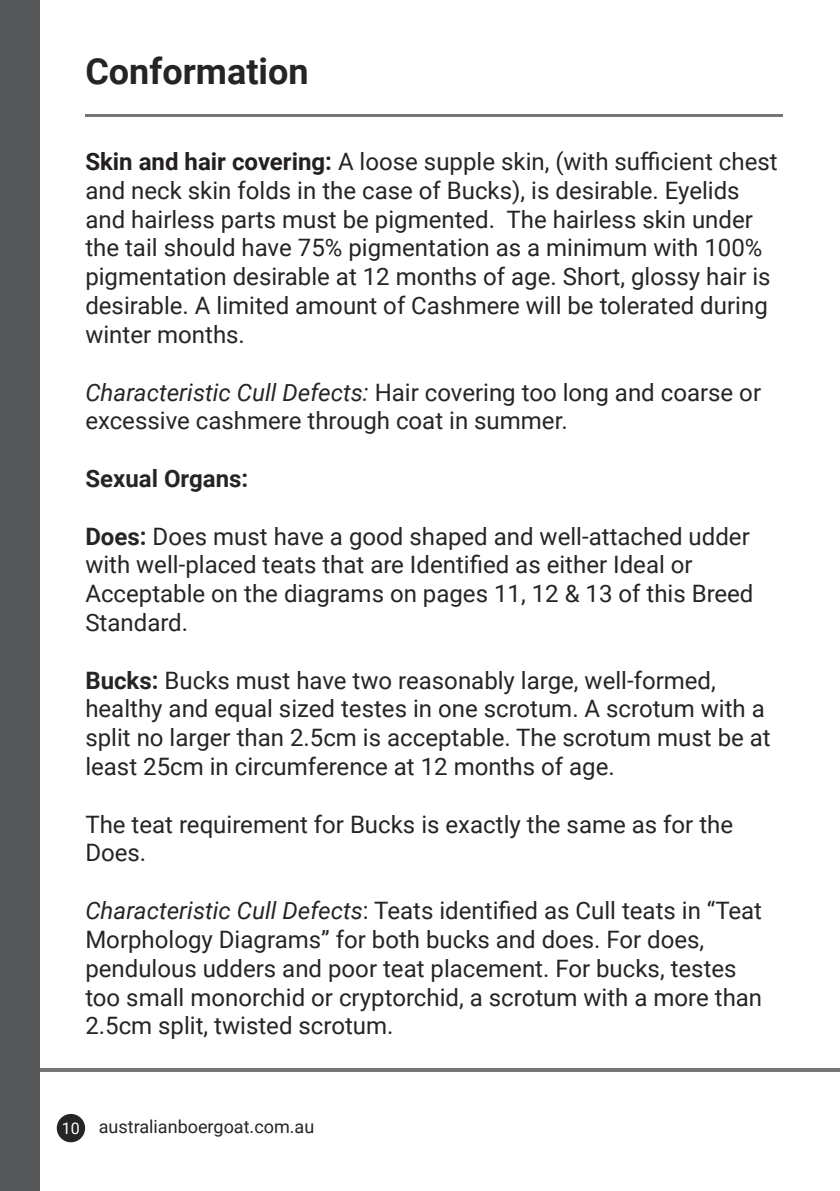
<style>
.page{position:relative;width:840px;height:1191px;background:#fff}
.page>*{position:absolute;margin:0;border:0;box-sizing:border-box;transform-origin:0 0}
.t1{font:700 36px "Roboto";color:#242526}
.t2{font:24px/28.8px "Roboto";color:#242526}
.t3{font:700 24px "Roboto";color:#242526}
.t4{font:18px "Roboto";color:#242526}
.s1{font-weight:700;color:#231f20}
.s2{font-style:italic}
.s3{font-weight:700}
.s4{font-size:16px;color:#fff}
</style>
<div class="page">
<div style="left:57px;top:1114px;width:28px;height:28px;background:#242526;border-radius:50%"></div>
<hr style="left:1px;top:1068px;width:838px;height:3px;background:#757575">
<div style="left:0;top:0;width:40px;height:1191px;background:#565758"></div>
<hr style="left:839px;top:0;width:1px;height:1191px;background:#565758">
<hr style="left:85px;top:114px;width:697px;height:3px;background:#757575">
<h1 class="t1" style="left:85px;top:50px;width:225px">Conformation</h1>
<p class="t2" style="left:85px;top:147px;width:693px"><span class="s1">Skin and hair covering:</span> A loose supple skin, (with sufficient chest and neck skin folds in the case of Bucks), is desirable. Eyelids and hairless parts must be pigmented. The hairless skin under the tail should have 75% pigmentation as a minimum with 100% pigmentation desirable at 12 months of age. Short, glossy hair is desirable. A limited amount of Cashmere will be tolerated during winter months.</p>
<p class="t2" style="left:85px;top:378px;width:677px"><span class="s2">Characteristic Cull Defects:</span> Hair covering too long and coarse or excessive cashmere through coat in summer.</p>
<p class="t3" style="left:85px;top:464px;width:164px">Sexual Organs:</p>
<p class="t2" style="left:85px;top:522px;width:669px"><span class="s3">Does:</span> Does must have a good shaped and well-attached udder with well-placed teats that are Identified as either Ideal or Acceptable on the diagrams on pages 11, 12 &amp; 13 of this Breed Standard.</p>
<p class="t2" style="left:85px;top:666px;width:686px"><span class="s3">Bucks:</span> Bucks must have two reasonably large, well-formed, healthy and equal sized testes in one scrotum. A scrotum with a split no larger than 2.5cm is acceptable. The scrotum must be at least 25cm in circumference at 12 months of age.</p>
<p class="t2" style="left:85px;top:810px;width:649px">The teat requirement for Bucks is exactly the same as for the<br>Does.</p>
<p class="t2" style="left:85px;top:896px;width:678px"><span class="s2">Characteristic Cull Defects</span>: Teats identified as Cull teats in “Teat Morphology Diagrams” for both bucks and does. For does, pendulous udders and poor teat placement. For bucks, testes too small monorchid or cryptorchid, a scrotum with a more than 2.5cm split, twisted scrotum.</p>
<p class="t4" style="left:62px;top:1116px;width:254px"><span class="s4">10</span> australianboergoat.com.au</p>
</div>
